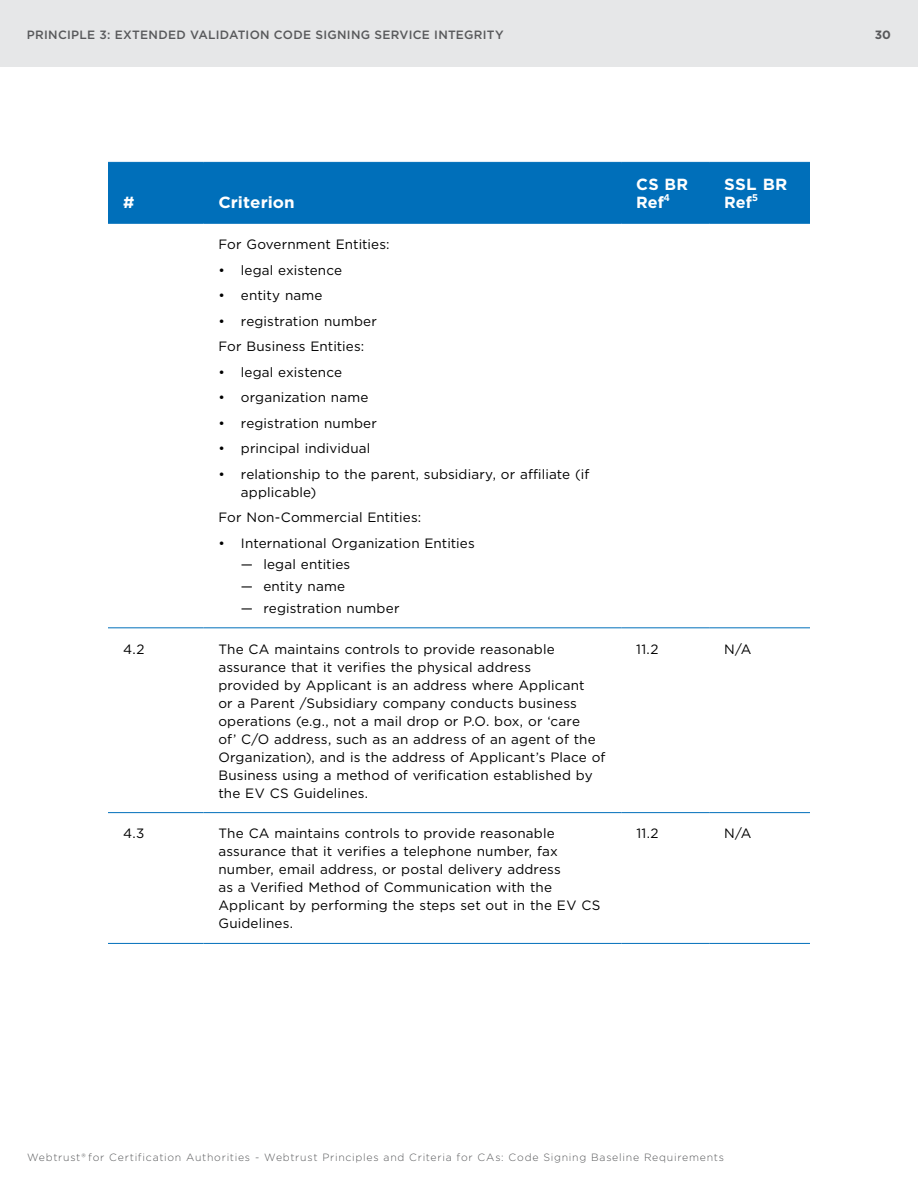
<style>
.page{position:relative;width:918px;height:1188px;background:#fff}
.page>*{position:absolute;margin:0;border:0;box-sizing:border-box;transform-origin:0 0}
.t1{font:700 16.2px/18px "Gotham";letter-spacing:.005em;color:#fff;scale:1.05 1}
.t2{font:700 16.2px/18px "Gotham";letter-spacing:.005em;color:#fff}
.t3{font:13.5px/18px "Gotham";letter-spacing:.01em;color:#000}
.t4{font:500 12px "Gotham";letter-spacing:.025em;color:#58595b}
.t5{font:700 12px "Gotham";color:#58595b}
.t6{font:300 10.5px "Gotham";letter-spacing:.07em;color:#58595b}
.t7{font:700 9.75px "Gotham";color:#fff}
</style>
<div class="page">
<div style="left:108px;top:163px;width:702px;height:60px;background:#006fba"></div>
<hr style="left:108px;top:627px;width:95px;height:1px;background:#006fba">
<hr style="left:203px;top:627px;width:418px;height:1px;background:#006fba">
<hr style="left:621px;top:627px;width:88px;height:1px;background:#006fba">
<hr style="left:709px;top:627px;width:101px;height:1px;background:#006fba">
<hr style="left:108px;top:812px;width:95px;height:1px;background:#006fba">
<hr style="left:203px;top:812px;width:418px;height:1px;background:#006fba">
<hr style="left:621px;top:812px;width:88px;height:1px;background:#006fba">
<hr style="left:709px;top:812px;width:101px;height:1px;background:#006fba">
<hr style="left:108px;top:943px;width:95px;height:1px;background:#006fba">
<hr style="left:203px;top:943px;width:418px;height:1px;background:#006fba">
<hr style="left:621px;top:943px;width:88px;height:1px;background:#006fba">
<hr style="left:709px;top:943px;width:101px;height:1px;background:#006fba">
<hr style="left:108px;top:162px;width:95px;height:1px;background:#006fba">
<hr style="left:203px;top:162px;width:418px;height:1px;background:#006fba">
<hr style="left:621px;top:162px;width:88px;height:1px;background:#006fba">
<hr style="left:709px;top:162px;width:101px;height:1px;background:#006fba">
<hr style="left:108px;top:223px;width:95px;height:1px;background:#006fba">
<hr style="left:203px;top:223px;width:418px;height:1px;background:#006fba">
<hr style="left:621px;top:223px;width:88px;height:1px;background:#006fba">
<hr style="left:709px;top:223px;width:101px;height:1px;background:#006fba">
<div style="left:0;top:0;width:918px;height:68px;background:#e6e7e8"></div>
<p class="t4" style="left:27px;top:26px;width:478px">PRINCIPLE 3: EXTENDED VALIDATION CODE SIGNING SERVICE INTEGRITY</p>
<p class="t5" style="left:875px;top:26px;width:18px">30</p>
<p class="t2" style="left:123px;top:193px;width:13px">#</p>
<p class="t1" style="left:218px;top:193px;width:74px">Criterion</p>
<p class="t3" style="left:218px;top:235px;width:173px">For Government Entities:</p>
<p class="t3" style="left:218px;top:261px;width:125px">• legal existence</p>
<p class="t3" style="left:218px;top:286px;width:106px">• entity name</p>
<p class="t3" style="left:218px;top:312px;width:160px">• registration number</p>
<p class="t3" style="left:218px;top:337px;width:147px">For Business Entities:</p>
<p class="t3" style="left:218px;top:363px;width:125px">• legal existence</p>
<p class="t3" style="left:218px;top:388px;width:152px">• organization name</p>
<p class="t3" style="left:218px;top:414px;width:160px">• registration number</p>
<p class="t3" style="left:218px;top:439px;width:153px">• principal individual</p>
<p class="t3" style="left:241px;top:465px;width:350px;text-indent:-23px">• relationship to the parent, subsidiary, or affiliate (if applicable)</p>
<p class="t3" style="left:218px;top:508px;width:204px">For Non-Commercial Entities:</p>
<p class="t3" style="left:218px;top:534px;width:258px">• International Organization Entities</p>
<p class="t3" style="left:241px;top:555px;width:111px">— legal entities</p>
<p class="t3" style="left:241px;top:577px;width:106px">— entity name</p>
<p class="t3" style="left:241px;top:599px;width:160px">— registration number</p>
<p class="t2" style="left:636px;top:175px;width:53px">CS BR<br>Ref</p>
<p class="t7" style="left:664px;top:191px;width:7px">4</p>
<p class="t1" style="left:724px;top:175px;width:62px">SSL BR<br>Ref</p>
<p class="t7" style="left:752px;top:191px;width:7px">5</p>
<p class="t3" style="left:123px;top:640px;width:23px">4.2</p>
<p class="t3" style="left:218px;top:640px;width:389px">The CA maintains controls to provide reasonable assurance that it verifies the physical address<br>provided by Applicant is an address where Applicant<br>or a Parent /Subsidiary company conducts business operations (e.g., not a mail drop or P.O. box, or ‘care<br>of’ C/O address, such as an address of an agent of the Organization), and is the address of Applicant’s Place of Business using a method of verification established by the EV CS Guidelines.</p>
<p class="t3" style="left:636px;top:640px;width:24px">11.2</p>
<p class="t3" style="left:724px;top:640px;width:29px">N/A</p>
<p class="t3" style="left:123px;top:824px;width:23px">4.3</p>
<p class="t3" style="left:218px;top:824px;width:384px">The CA maintains controls to provide reasonable assurance that it verifies a telephone number, fax number, email address, or postal delivery address<br>as a Verified Method of Communication with the Applicant by performing the steps set out in the EV CS Guidelines.</p>
<p class="t3" style="left:636px;top:824px;width:24px">11.2</p>
<p class="t3" style="left:724px;top:824px;width:29px">N/A</p>
<p class="t6" style="left:27px;top:1151px;width:699px">Webtrust® for Certification Authorities - Webtrust Principles and Criteria for CAs: Code Signing Baseline Requirements</p>
</div>
